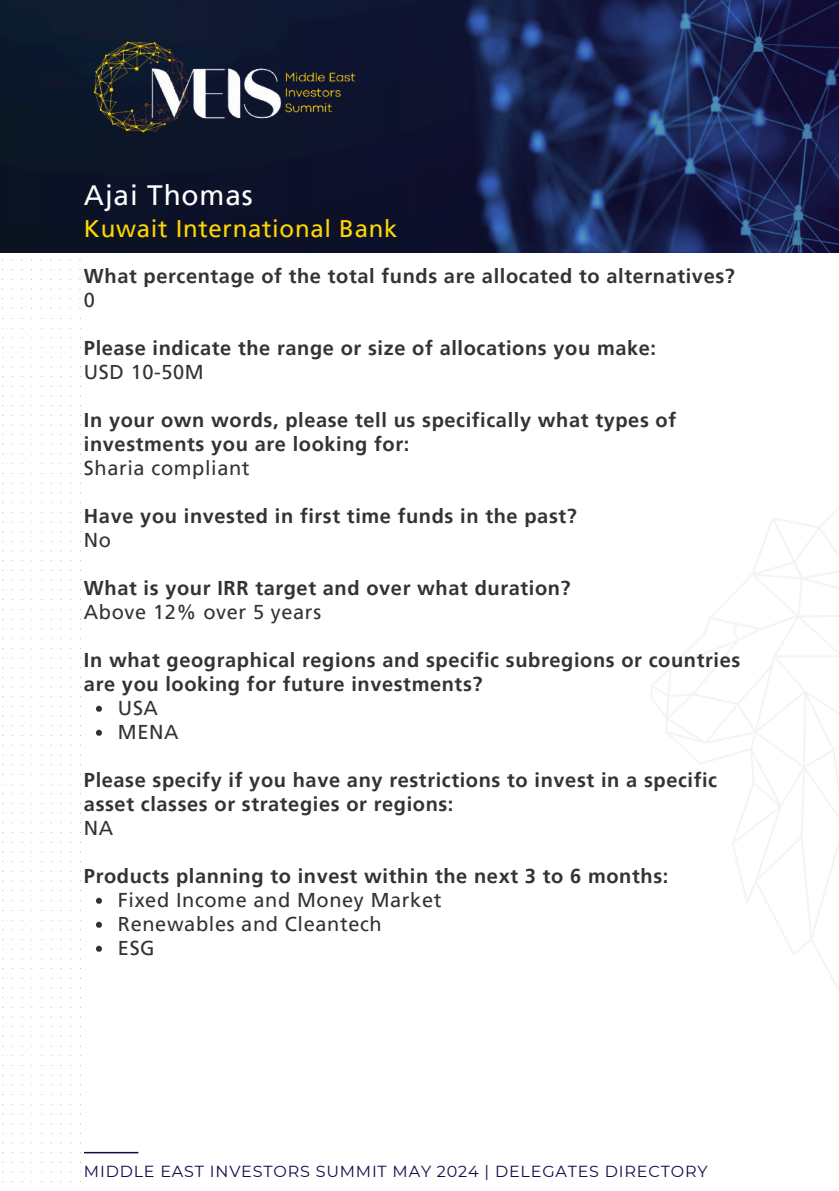
<style>
.page{position:relative;width:839px;height:1191px;background:#fff}
.page>*{position:absolute;margin:0;border:0;box-sizing:border-box;transform-origin:0 0}
.t1{font:28px "Frutiger LT Pro";letter-spacing:.03em;color:#fff}
.t2{font:24px "Frutiger LT Pro";letter-spacing:.03em;color:#ffd700}
.t3{font:700 20px/24px "Frutiger LT Pro";letter-spacing:.03em;color:#333}
.t4{font:20px "Frutiger LT Pro";letter-spacing:.03em;color:#333}
.t5{font:16px "Montserrat";letter-spacing:.05em;color:#1d054d}
.s1{font-weight:400}
</style>
<div class="page">
<svg style="left:0;top:0;width:838px;height:252px;background:#141d40"></svg>
<img style="left:84px;top:22px;width:282px;height:130px">
<svg style="left:96px;top:706px;width:6px;height:6px"></svg>
<svg style="left:96px;top:730px;width:6px;height:6px"></svg>
<svg style="left:96px;top:898px;width:6px;height:6px"></svg>
<svg style="left:96px;top:922px;width:6px;height:6px"></svg>
<svg style="left:96px;top:946px;width:6px;height:6px"></svg>
<hr style="left:84px;top:1152px;width:54px;height:1px;background:#1d054d">
<svg style="left:651px;top:508px;width:187px;height:481px"></svg>
<p class="t1" style="left:84px;top:178px;width:170px">Ajai Thomas</p>
<p class="t2" style="left:84px;top:214px;width:315px">Kuwait International Bank</p>
<h1 class="t3" style="left:84px;top:264px;width:652px">What percentage of the total funds are allocated to alternatives?<br><span class="s1">0</span></h1>
<h2 class="t3" style="left:84px;top:336px;width:573px">Please indicate the range or size of allocations you make:<br><span class="s1">USD 10-50M</span></h2>
<p class="t3" style="left:84px;top:408px;width:593px">In your own words, please tell us specifically what types of investments you are looking for:<br><span class="s1">Sharia compliant</span></p>
<p class="t3" style="left:84px;top:504px;width:494px">Have you invested in first time funds in the past?<br><span class="s1">No</span></p>
<p class="t3" style="left:84px;top:576px;width:488px">What is your IRR target and over what duration?<br><span class="s1">Above 12% over 5 years</span></p>
<p class="t3" style="left:84px;top:648px;width:657px">In what geographical regions and specific subregions or countries are you looking for future investments?</p>
<p class="t4" style="left:118px;top:696px;width:42px">USA</p>
<p class="t4" style="left:118px;top:720px;width:62px">MENA</p>
<h4 class="t3" style="left:84px;top:768px;width:634px">Please specify if you have any restrictions to invest in a specific asset classes or strategies or regions:<br><span class="s1">NA</span></h4>
<h4 class="t3" style="left:84px;top:864px;width:586px">Products planning to invest within the next 3 to 6 months:</h4>
<h4 class="t4" style="left:118px;top:888px;width:325px">Fixed Income and Money Market</h4>
<h4 class="t4" style="left:118px;top:912px;width:265px">Renewables and Cleantech</h4>
<h4 class="t4" style="left:118px;top:936px;width:38px">ESG</h4>
<h3 class="t5" style="left:84px;top:1161px;width:625px">MIDDLE EAST INVESTORS SUMMIT MAY 2024 | DELEGATES DIRECTORY</h3>
</div>
